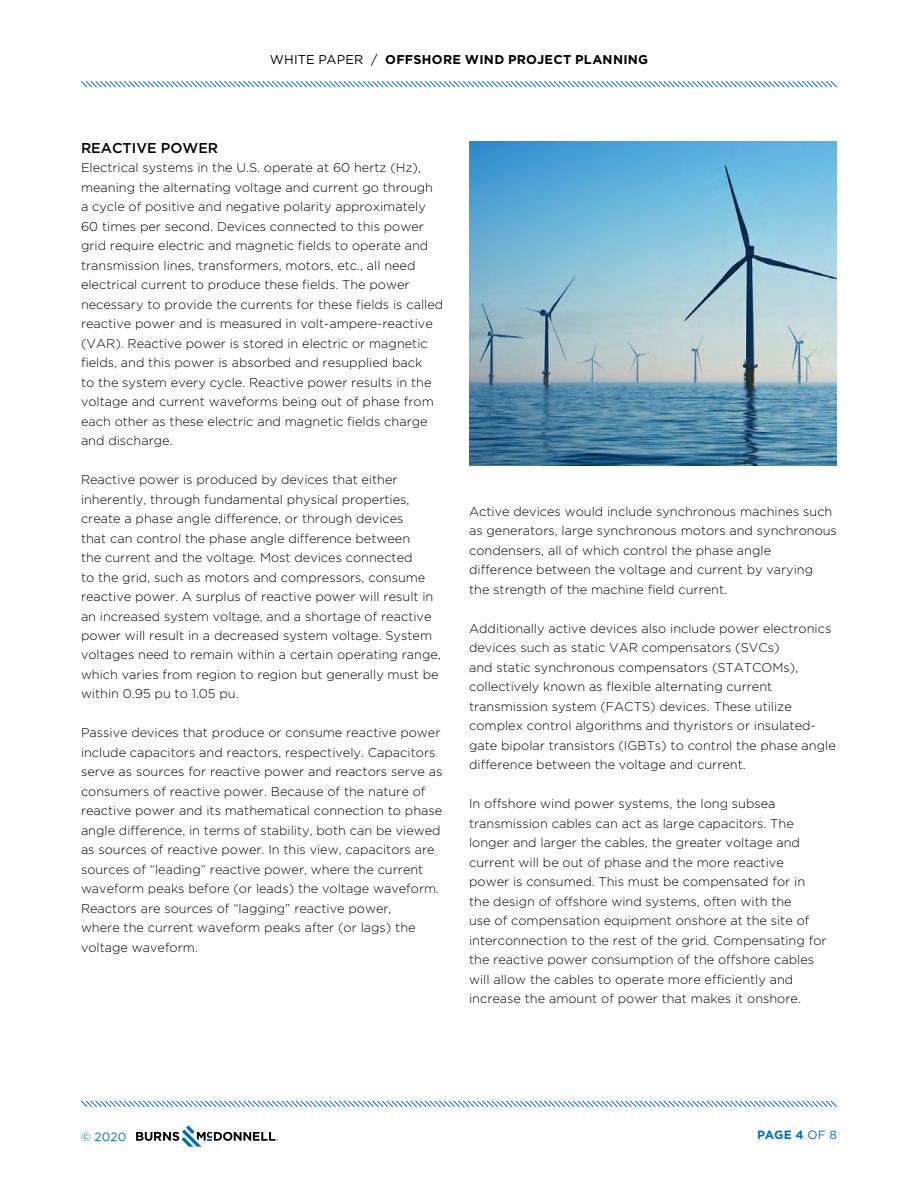
<style>
.page{position:relative;width:918px;height:1188px;background:#fff}
.page>*{position:absolute;margin:0;border:0;box-sizing:border-box;transform-origin:0 0}
.t1{font:500 14.25px "Gotham";color:#000}
.t2{font:300 12.75px/19.5px "Gotham";color:#000}
.t3{font:700 12.75px "Gotham";letter-spacing:.02em;color:#000}
.t4{font:700 12px "Gotham";color:#006fba}
.t5{font:12px "Gotham";color:#006fba}
.s1{font-weight:400}
</style>
<div class="page">
<svg style="left:81px;top:81px;width:756px;height:7px"></svg>
<svg style="left:81px;top:1100px;width:756px;height:7px"></svg>
<svg style="left:136px;top:1125px;width:142px;height:22px"></svg>
<img style="left:469px;top:141px;width:368px;height:324px">
<p class="t3" style="left:270px;top:51px;width:380px"><span class="s1">WHITE PAPER /</span> OFFSHORE WIND PROJECT PLANNING</p>
<p class="t1" style="left:81px;top:138px;width:139px">REACTIVE POWER</p>
<p class="t2" style="left:81px;top:158px;width:364px">Electrical systems in the U.S. operate at 60 hertz (Hz), meaning the alternating voltage and current go through a cycle of positive and negative polarity approximately 60 times per second. Devices connected to this power grid require electric and magnetic fields to operate and transmission lines, transformers, motors, etc., all need electrical current to produce these fields. The power necessary to provide the currents for these fields is called reactive power and is measured in volt-ampere-reactive (VAR). Reactive power is stored in electric or magnetic fields, and this power is absorbed and resupplied back<br>to the system every cycle. Reactive power results in the voltage and current waveforms being out of phase from each other as these electric and magnetic fields charge and discharge.</p>
<p class="t2" style="left:81px;top:469px;width:361px">Reactive power is produced by devices that either inherently, through fundamental physical properties, create a phase angle difference, or through devices<br>that can control the phase angle difference between<br>the current and the voltage. Most devices connected<br>to the grid, such as motors and compressors, consume reactive power. A surplus of reactive power will result in an increased system voltage, and a shortage of reactive power will result in a decreased system voltage. System voltages need to remain within a certain operating range, which varies from region to region but generally must be within 0.95 pu to 1.05 pu.</p>
<p class="t2" style="left:81px;top:723px;width:363px">Passive devices that produce or consume reactive power include capacitors and reactors, respectively. Capacitors serve as sources for reactive power and reactors serve as consumers of reactive power. Because of the nature of reactive power and its mathematical connection to phase angle difference, in terms of stability, both can be viewed as sources of reactive power. In this view, capacitors are sources of “leading” reactive power, where the current waveform peaks before (or leads) the voltage waveform.<br>Reactors are sources of “lagging” reactive power,<br>where the current waveform peaks after (or lags) the voltage waveform.</p>
<p class="t2" style="left:469px;top:501px;width:369px">Active devices would include synchronous machines such as generators, large synchronous motors and synchronous condensers, all of which control the phase angle difference between the voltage and current by varying<br>the strength of the machine field current.</p>
<p class="t2" style="left:469px;top:618px;width:368px">Additionally active devices also include power electronics devices such as static VAR compensators (SVCs)<br>and static synchronous compensators (STATCOMs), collectively known as flexible alternating current transmission system (FACTS) devices. These utilize complex control algorithms and thyristors or insulated&shy;gate bipolar transistors (IGBTs) to control the phase angle difference between the voltage and current.</p>
<p class="t2" style="left:469px;top:794px;width:359px">In offshore wind power systems, the long subsea transmission cables can act as large capacitors. The longer and larger the cables, the greater voltage and current will be out of phase and the more reactive power is consumed. This must be compensated for in the design of offshore wind systems, often with the<br>use of compensation equipment onshore at the site of interconnection to the rest of the grid. Compensating for the reactive power consumption of the offshore cables will allow the cables to operate more efficiently and increase the amount of power that makes it onshore.</p>
<p class="t5" style="left:81px;top:1129px;width:47px">© 2020</p>
<p class="t4" style="left:757px;top:1127px;width:81px">PAGE 4 <span class="s1">OF 8</span></p>
</div>
